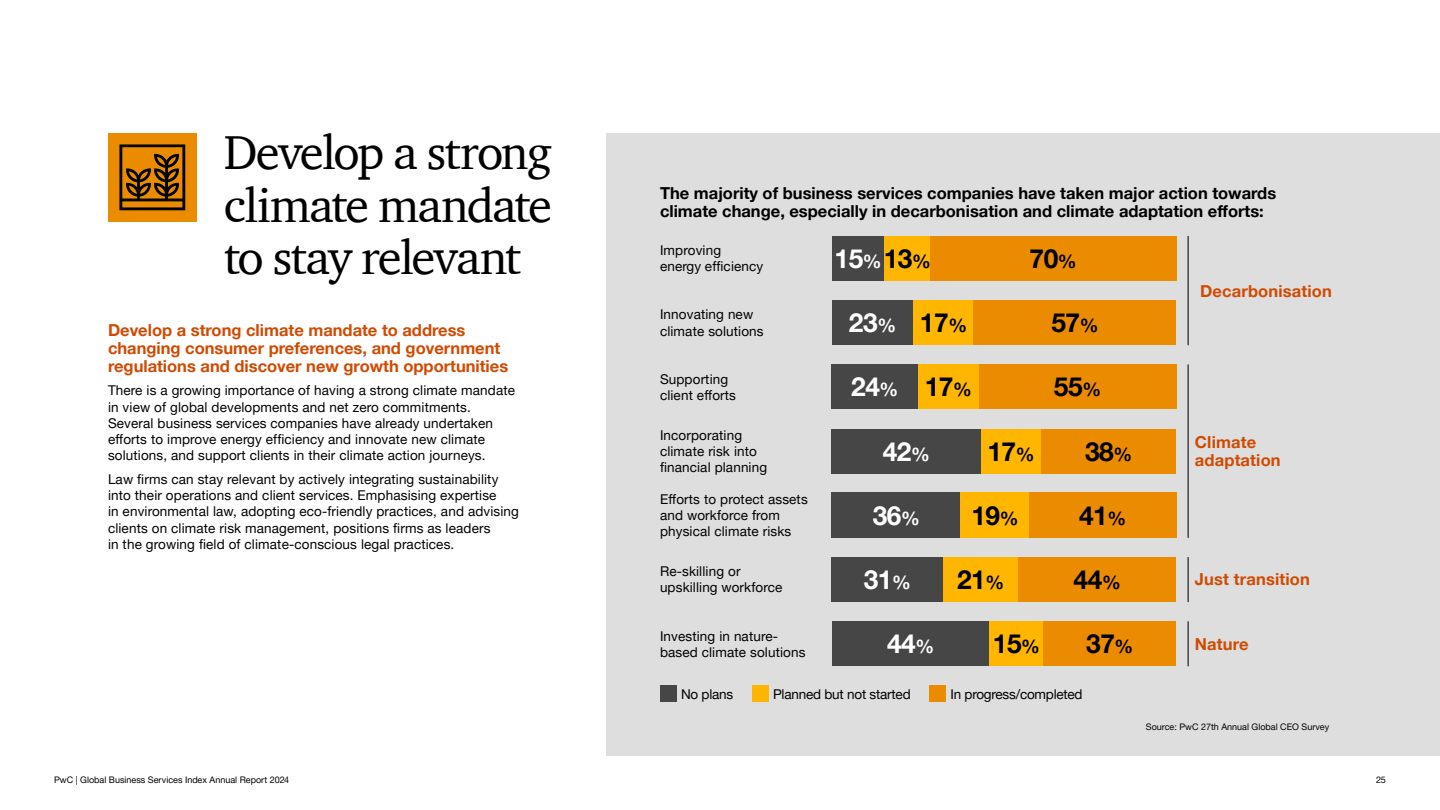
<style>
.page{position:relative;width:1440px;height:810px;background:#fff}
.page>*{position:absolute;margin:0;border:0;box-sizing:border-box;transform-origin:0 0}
.t1{font:48.75px/52.5px "ITC Charter Com";letter-spacing:-.035em;color:#000;text-align:justify}
.t2{font:700 26.25px "Helvetica Neue LT Pro";letter-spacing:-.015em;color:#000}
.t3{font:700 26.25px "Helvetica Neue LT Pro";letter-spacing:-.015em;color:#fff}
.t4{font:700 16.5px/18px "Helvetica Neue LT Pro";color:#d04a02}
.t5{font:700 16.5px/18px "Helvetica Neue LT Pro";color:#000}
.t6{font:13.5px/16.2px "Helvetica Neue LT Pro";letter-spacing:.01em;color:#000}
.t7{font:13.5px "Helvetica Neue LT Pro";letter-spacing:-.015em;color:#000}
.t8{font:9px "Helvetica Neue LT Pro";color:#000}
.s1{font-size:18.75px}
.s2{color:#000}
.s3{font-size:18.75px;color:#000}
</style>
<div class="page">
<div style="left:606px;top:133px;width:834px;height:623px;background:#dedede"></div>
<div style="left:832px;top:621px;width:158px;height:45px;background:#464646"></div>
<div style="left:990px;top:621px;width:53px;height:45px;background:#ffb600"></div>
<div style="left:1043px;top:621px;width:133px;height:45px;background:#eb8c00"></div>
<div style="left:832px;top:557px;width:111px;height:45px;background:#464646"></div>
<div style="left:943px;top:557px;width:75px;height:45px;background:#ffb600"></div>
<div style="left:1018px;top:557px;width:158px;height:45px;background:#eb8c00"></div>
<div style="left:832px;top:493px;width:129px;height:45px;background:#464646"></div>
<div style="left:961px;top:493px;width:68px;height:45px;background:#ffb600"></div>
<div style="left:1029px;top:493px;width:147px;height:45px;background:#eb8c00"></div>
<div style="left:832px;top:429px;width:149px;height:45px;background:#464646"></div>
<div style="left:981px;top:429px;width:60px;height:45px;background:#ffb600"></div>
<div style="left:1041px;top:429px;width:135px;height:45px;background:#eb8c00"></div>
<div style="left:832px;top:364px;width:86px;height:45px;background:#464646"></div>
<div style="left:918px;top:364px;width:61px;height:45px;background:#ffb600"></div>
<div style="left:979px;top:364px;width:197px;height:45px;background:#eb8c00"></div>
<div style="left:832px;top:300px;width:81px;height:45px;background:#464646"></div>
<div style="left:913px;top:300px;width:61px;height:45px;background:#ffb600"></div>
<div style="left:974px;top:300px;width:202px;height:45px;background:#eb8c00"></div>
<div style="left:832px;top:236px;width:52px;height:45px;background:#464646"></div>
<div style="left:884px;top:236px;width:46px;height:45px;background:#ffb600"></div>
<div style="left:930px;top:236px;width:246px;height:45px;background:#eb8c00"></div>
<div style="left:108px;top:133px;width:89px;height:89px;background:#eb8c00"></div>
<svg style="left:119px;top:144px;width:66px;height:66px"></svg>
<div style="left:660px;top:686px;width:16px;height:16px;background:#464646"></div>
<div style="left:752px;top:686px;width:17px;height:16px;background:#ffb600"></div>
<div style="left:929px;top:686px;width:17px;height:16px;background:#eb8c00"></div>
<hr style="left:1187px;top:236px;width:2px;height:109px;background:#464646">
<hr style="left:1187px;top:364px;width:2px;height:174px;background:#464646">
<hr style="left:1187px;top:557px;width:2px;height:45px;background:#464646">
<hr style="left:1187px;top:621px;width:2px;height:45px;background:#464646">
<h1 class="t1" style="left:224px;top:126px;width:330px">Develop a strong climate mandate to stay relevant</h1>
<p class="t4" style="left:108px;top:321px;width:402px">Develop a strong climate mandate to address changing consumer preferences, and government regulations and discover new growth opportunities</p>
<p class="t6" style="left:108px;top:382px;width:409px">There is a growing importance of having a strong climate mandate in view of global developments and net zero commitments.<br>Several business services companies have already undertaken efforts to improve energy efficiency and innovate new climate solutions, and support clients in their climate action journeys.</p>
<p class="t6" style="left:108px;top:471px;width:412px">Law firms can stay relevant by actively integrating sustainability into their operations and client services. Emphasising expertise<br>in environmental law, adopting eco-friendly practices, and advising clients on climate risk management, positions firms as leaders<br>in the growing field of climate-conscious legal practices.</p>
<p class="t5" style="left:660px;top:184px;width:618px">The majority of business services companies have taken major action towards climate change, especially in decarbonisation and climate adaptation efforts:</p>
<p class="t6" style="left:660px;top:242px;width:105px">Improving energy efficiency</p>
<p class="t6" style="left:660px;top:306px;width:105px">Innovating new climate solutions</p>
<p class="t6" style="left:660px;top:370px;width:78px">Supporting client efforts</p>
<p class="t6" style="left:660px;top:427px;width:109px">Incorporating climate risk into financial planning</p>
<p class="t6" style="left:660px;top:491px;width:149px">Efforts to protect assets and workforce from physical climate risks</p>
<p class="t6" style="left:660px;top:563px;width:124px">Re-skilling or upskilling workforce</p>
<p class="t6" style="left:660px;top:627px;width:147px">Investing in nature&shy;based climate solutions</p>
<h2 class="t3" style="left:835px;top:242px;width:98px">15<span class="s1">%</span><span class="s2">13</span><span class="s3">%</span></h2>
<h2 class="t2" style="left:1030px;top:242px;width:49px">70<span class="s1">%</span></h2>
<h2 class="t3" style="left:849px;top:307px;width:49px">23<span class="s1">%</span></h2>
<h2 class="t2" style="left:920px;top:307px;width:49px">17<span class="s1">%</span></h2>
<h2 class="t2" style="left:1051px;top:307px;width:49px">57<span class="s1">%</span></h2>
<h2 class="t3" style="left:851px;top:371px;width:49px">24<span class="s1">%</span></h2>
<h2 class="t2" style="left:925px;top:371px;width:49px">17<span class="s1">%</span></h2>
<h2 class="t2" style="left:1054px;top:371px;width:49px">55<span class="s1">%</span></h2>
<h2 class="t3" style="left:883px;top:435px;width:49px">42<span class="s1">%</span></h2>
<h2 class="t2" style="left:987px;top:435px;width:49px">17<span class="s1">%</span></h2>
<h2 class="t2" style="left:1085px;top:435px;width:49px">38<span class="s1">%</span></h2>
<h2 class="t3" style="left:873px;top:499px;width:49px">36<span class="s1">%</span></h2>
<h2 class="t2" style="left:971px;top:499px;width:49px">19<span class="s1">%</span></h2>
<h2 class="t2" style="left:1079px;top:499px;width:49px">41<span class="s1">%</span></h2>
<h2 class="t3" style="left:864px;top:563px;width:49px">31<span class="s1">%</span></h2>
<h2 class="t2" style="left:957px;top:563px;width:49px">21<span class="s1">%</span></h2>
<h2 class="t2" style="left:1074px;top:563px;width:49px">44<span class="s1">%</span></h2>
<h2 class="t3" style="left:887px;top:628px;width:49px">44<span class="s1">%</span></h2>
<h2 class="t2" style="left:993px;top:628px;width:49px">15<span class="s1">%</span></h2>
<h2 class="t2" style="left:1086px;top:628px;width:49px">37<span class="s1">%</span></h2>
<p class="t6" style="left:681px;top:685px;width:54px">No plans</p>
<p class="t7" style="left:773px;top:685px;width:139px">Planned but not started</p>
<p class="t7" style="left:950px;top:685px;width:134px">In progress/completed</p>
<p class="t4" style="left:1200px;top:281px;width:133px">Decarbonisation</p>
<p class="t4" style="left:1195px;top:433px;width:87px">Climate adaptation</p>
<p class="t4" style="left:1195px;top:570px;width:117px">Just transition</p>
<p class="t4" style="left:1195px;top:634px;width:55px">Nature</p>
<p class="t8" style="left:1146px;top:721px;width:185px">Source: PwC 27th Annual Global CEO Survey</p>
<p class="t8" style="left:54px;top:774px;width:237px">PwC | Global Business Services Index Annual Report 2024</p>
<p class="t8" style="left:1376px;top:774px;width:11px">25</p>
</div>
